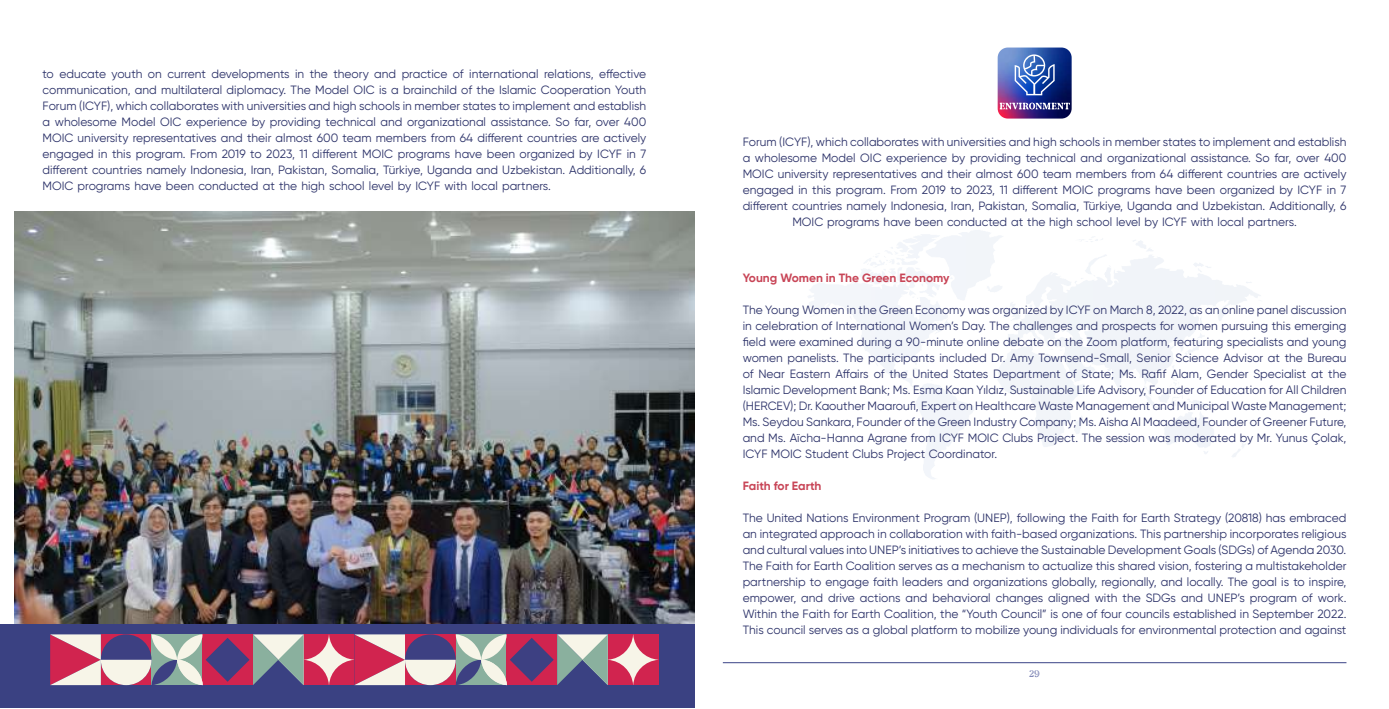
<style>
.page{position:relative;width:1389px;height:709px;background:#fff}
.page>*{position:absolute;margin:0;border:0;box-sizing:border-box;transform-origin:0 0}
.t1{font:12px/16px "Gilroy";color:#2c3269;text-align:justify}
.t2{font:700 12px "Gilroy";color:#c84557}
.t3{font:10px "Academy Engraved Let Plain";color:#37418d}
</style>
<div class="page">
<hr style="left:723px;top:662px;width:623px;height:1px;background:#3a4386">
<img style="left:14px;top:212px;width:680px;height:412px">
<div style="left:0;top:624px;width:694px;height:83px;background:#3a4182"></div>
<svg style="left:50px;top:634px;width:608px;height:51px"></svg>
<img style="left:998px;top:48px;width:74px;height:71px">
<svg style="left:1000px;top:103px;width:70px;height:6px"></svg>
<svg style="left:1015px;top:54px;width:40px;height:41px;background:#5479c0"></svg>
<p class="t1" style="left:43px;top:65px;width:605px">to educate youth on current developments in the theory and practice of international relations, effective communication, and multilateral diplomacy. The Model OIC is a brainchild of the Islamic Cooperation Youth Forum (ICYF), which collaborates with universities and high schools in member states to implement and establish a wholesome Model OIC experience by providing technical and organizational assistance. So far, over 400<br>MOIC university representatives and their almost 600 team members from 64 different countries are actively engaged in this program. From 2019 to 2023, 11 different MOIC programs have been organized by ICYF in 7 different countries namely Indonesia, Iran, Pakistan, Somalia, Türkiye, Uganda and Uzbekistan. Additionally, 6<br>MOIC programs have been conducted at the high school level by ICYF with local partners.</p>
<p class="t1" style="left:743px;top:134px;width:605px;text-align:center">Forum (ICYF), which collaborates with universities and high schools in member states to implement and establish a wholesome Model OIC experience by providing technical and organizational assistance. So far, over 400<br>MOIC university representatives and their almost 600 team members from 64 different countries are actively engaged in this program. From 2019 to 2023, 11 different MOIC programs have been organized by ICYF in 7 different countries namely Indonesia, Iran, Pakistan, Somalia, Türkiye, Uganda and Uzbekistan. Additionally, 6<br>MOIC programs have been conducted at the high school level by ICYF with local partners.</p>
<p class="t2" style="left:743px;top:270px;width:208px">Young Women in The Green Economy</p>
<p class="t1" style="left:743px;top:301px;width:605px">The Young Women in the Green Economy was organized by ICYF on March 8, 2022, as an online panel discussion in celebration of International Women’s Day. The challenges and prospects for women pursuing this emerging field were examined during a 90-minute online debate on the Zoom platform, featuring specialists and young women panelists. The participants included Dr. Amy Townsend-Small, Senior Science Advisor at the Bureau of Near Eastern Affairs of the United States Department of State; Ms. Rafif Alam, Gender Specialist at the Islamic Development Bank; Ms. Esma Kaan Yıldız, Sustainable Life Advisory, Founder of Education for All Children (HERCEV); Dr. Kaouther Maaroufi, Expert on Healthcare Waste Management and Municipal Waste Management; Ms. Seydou Sankara, Founder of the Green Industry Company; Ms. Aisha Al Maadeed, Founder of Greener Future, and Ms. Aïcha-Hanna Agrane from ICYF MOIC Clubs Project. The session was moderated by Mr. Yunus Çolak, ICYF MOIC Student Clubs Project Coordinator.</p>
<p class="t2" style="left:743px;top:478px;width:80px">Faith for Earth</p>
<p class="t1" style="left:743px;top:509px;width:605px">The United Nations Environment Program (UNEP), following the Faith for Earth Strategy (20818) has embraced an integrated approach in collaboration with faith-based organizations. This partnership incorporates religious and cultural values into UNEP’s initiatives to achieve the Sustainable Development Goals (SDGs) of Agenda 2030.<br>The Faith for Earth Coalition serves as a mechanism to actualize this shared vision, fostering a multistakeholder partnership to engage faith leaders and organizations globally, regionally, and locally. The goal is to inspire, empower, and drive actions and behavioral changes aligned with the SDGs and UNEP’s program of work.<br>Within the Faith for Earth Coalition, the “Youth Council” is one of four councils established in September 2022.<br>This council serves as a global platform to mobilize young individuals for environmental protection and against</p>
<p class="t3" style="left:1030px;top:666px;width:12px">29</p>
</div>
